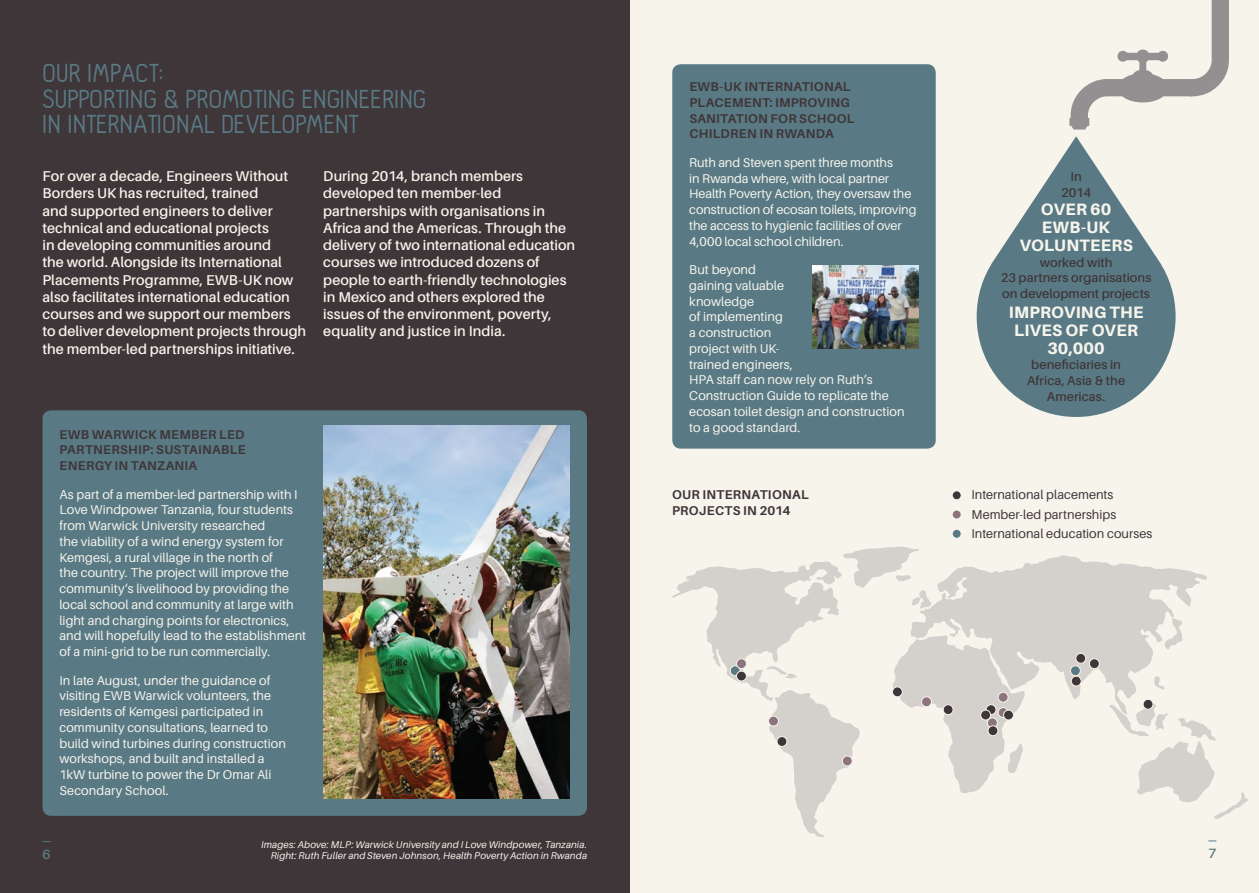
<style>
.page{position:relative;width:1259px;height:893px;background:#fff}
.page>*{position:absolute;margin:0;border:0;box-sizing:border-box;transform-origin:0 0}
.Heading{font:27px/25.5px "Hallo Sans";color:#597a85}
.Body_Copy{font:800 16.5px/18px "Aileron";letter-spacing:.015em;color:#f7f4ec;text-align:center}
.Body_Copy-2{font:600 14.25px/17.2px "Aileron";color:#f7f4ec}
.Heading-2{font:600 13.5px "Aileron";color:#597a85}
.Body_Copy-3{font:12.75px/15.8px "Aileron";color:#f7f4ec}
.Body_Copy-4{font:700 12.75px/15.8px "Aileron";letter-spacing:.025em;color:#3f3639}
.Body_Copy-5{font:600 12.75px/15.8px "Aileron";letter-spacing:.005em;color:#3f3639;text-align:center}
.Body_Copy-6{font:12.75px "Aileron";color:#3f3639}
.Body_Copy-7{font:italic 9.75px/11.2px "Aileron";letter-spacing:.015em;color:#f7f4ec;text-align:right}
</style>
<div class="page">
<div style="left:629px;top:0;width:630px;height:893px;background:#f7f4ec"></div>
<svg style="left:1024px;top:555px;width:183px;height:159px;background:#e2dfd9"></svg>
<svg style="left:1163px;top:618px;width:19px;height:32px"></svg>
<svg style="left:1109px;top:701px;width:139px;height:118px;background:#eeebe3"></svg>
<svg style="left:1154px;top:676px;width:10px;height:14px"></svg>
<svg style="left:672px;top:547px;width:352px;height:290px;background:#eae7e0"></svg>
<div style="left:1070px;top:666px;width:10px;height:10px;background:#597a85;border-radius:50%"></div>
<div style="left:1070px;top:665px;width:10px;height:11px;border:1px solid #f7f4ec;border-radius:50%"></div>
<div style="left:730px;top:666px;width:10px;height:10px;background:#597a85;border-radius:50%"></div>
<div style="left:730px;top:665px;width:10px;height:11px;border:1px solid #f7f4ec;border-radius:50%"></div>
<div style="left:842px;top:756px;width:10px;height:10px;background:#8c747e;border-radius:50%"></div>
<div style="left:842px;top:756px;width:10px;height:10px;border:1px solid #f7f4ec;border-radius:50%"></div>
<div style="left:998px;top:692px;width:10px;height:10px;background:#8c747e;border-radius:50%"></div>
<div style="left:997px;top:692px;width:11px;height:11px;border:1px solid #f7f4ec;border-radius:50%"></div>
<svg style="left:998px;top:707px;width:10px;height:10px"></svg>
<div style="left:997px;top:707px;width:11px;height:11px;border:1px solid #f7f4ec;border-radius:50%"></div>
<div style="left:987px;top:718px;width:10px;height:10px;background:#8c747e;border-radius:50%"></div>
<div style="left:987px;top:717px;width:10px;height:11px;border:1px solid #f7f4ec;border-radius:50%"></div>
<div style="left:921px;top:697px;width:10px;height:10px;background:#8c747e;border-radius:50%"></div>
<div style="left:921px;top:696px;width:11px;height:11px;border:1px solid #f7f4ec;border-radius:50%"></div>
<div style="left:768px;top:716px;width:10px;height:10px;background:#8c747e;border-radius:50%"></div>
<div style="left:768px;top:716px;width:11px;height:10px;border:1px solid #f7f4ec;border-radius:50%"></div>
<div style="left:736px;top:659px;width:10px;height:10px;background:#8c747e;border-radius:50%"></div>
<div style="left:736px;top:658px;width:11px;height:11px;border:1px solid #f7f4ec;border-radius:50%"></div>
<svg style="left:986px;top:705px;width:10px;height:10px"></svg>
<div style="left:985px;top:704px;width:11px;height:11px;border:1px solid #f7f4ec;border-radius:50%"></div>
<div style="left:980px;top:710px;width:10px;height:10px;background:#3f3639;border-radius:50%"></div>
<div style="left:980px;top:710px;width:11px;height:10px;border:1px solid #f7f4ec;border-radius:50%"></div>
<div style="left:1089px;top:659px;width:10px;height:10px;background:#3f3639;border-radius:50%"></div>
<div style="left:1089px;top:658px;width:10px;height:11px;border:1px solid #f7f4ec;border-radius:50%"></div>
<div style="left:777px;top:736px;width:10px;height:10px;background:#3f3639;border-radius:50%"></div>
<div style="left:776px;top:736px;width:11px;height:11px;border:1px solid #f7f4ec;border-radius:50%"></div>
<div style="left:988px;top:726px;width:10px;height:10px;background:#3f3639;border-radius:50%"></div>
<div style="left:987px;top:725px;width:11px;height:11px;border:1px solid #f7f4ec;border-radius:50%"></div>
<div style="left:1143px;top:699px;width:10px;height:10px;background:#3f3639;border-radius:50%"></div>
<div style="left:1142px;top:699px;width:11px;height:11px;border:1px solid #f7f4ec;border-radius:50%"></div>
<div style="left:736px;top:671px;width:10px;height:10px;background:#3f3639;border-radius:50%"></div>
<div style="left:736px;top:671px;width:11px;height:10px;border:1px solid #f7f4ec;border-radius:50%"></div>
<div style="left:1003px;top:710px;width:10px;height:10px;background:#3f3639;border-radius:50%"></div>
<div style="left:1003px;top:710px;width:11px;height:10px;border:1px solid #f7f4ec;border-radius:50%"></div>
<div style="left:943px;top:705px;width:10px;height:10px;background:#3f3639;border-radius:50%"></div>
<div style="left:942px;top:704px;width:11px;height:11px;border:1px solid #f7f4ec;border-radius:50%"></div>
<div style="left:892px;top:687px;width:10px;height:10px;background:#3f3639;border-radius:50%"></div>
<div style="left:892px;top:686px;width:10px;height:11px;border:1px solid #f7f4ec;border-radius:50%"></div>
<div style="left:1071px;top:676px;width:10px;height:10px;background:#3f3639;border-radius:50%"></div>
<div style="left:1071px;top:676px;width:10px;height:10px;border:1px solid #f7f4ec;border-radius:50%"></div>
<div style="left:1075px;top:653px;width:10px;height:10px;background:#3f3639;border-radius:50%"></div>
<div style="left:1075px;top:653px;width:11px;height:11px;border:1px solid #f7f4ec;border-radius:50%"></div>
<div style="left:672px;top:64px;width:263px;height:385px;background:#597a85;border-radius:9px"></div>
<div style="left:0;top:0;width:629px;height:893px;background:#3f3639"></div>
<div style="left:43px;top:410px;width:544px;height:406px;background:#597a85;border-radius:9px"></div>
<svg style="left:976px;top:136px;width:199px;height:281px;background:#8fa4a8"></svg>
<svg style="left:1069px;top:0;width:160px;height:130px;background:#dedbd6"></svg>
<img style="left:323px;top:426px;width:247px;height:373px">
<img style="left:812px;top:265px;width:106px;height:84px">
<div style="left:952px;top:491px;width:8px;height:8px;background:#3f3639;border-radius:50%"></div>
<div style="left:952px;top:511px;width:8px;height:7px;background:#8c747e;border-radius:50%"></div>
<div style="left:952px;top:530px;width:8px;height:8px;background:#597a85;border-radius:50%"></div>
<p class="Heading" style="left:43px;top:62px;width:385px">OUR IMPACT:<br>SUPPORTING &amp; PROMOTING ENGINEERING<br>IN INTERNATIONAL DEVELOPMENT</p>
<p class="Body_Copy-2" style="left:43px;top:168px;width:265px">For over a decade, Engineers Without Borders UK has recruited, trained<br>and supported engineers to deliver technical and educational projects<br>in developing communities around<br>the world. Alongside its International Placements Programme, EWB-UK now also facilitates international education courses and we support our members to deliver development projects through the member-led partnerships initiative.</p>
<p class="Body_Copy-2" style="left:323px;top:168px;width:253px">During 2014, branch members developed ten member-led partnerships with organisations in Africa and the Americas. Through the delivery of two international education courses we introduced dozens of people to earth-friendly technologies in Mexico and others explored the issues of the environment, poverty, equality and justice in India.</p>
<p class="Body_Copy-4" style="left:60px;top:426px;width:187px;text-align:justify">EWB WARWICK MEMBER LED PARTNERSHIP: SUSTAINABLE ENERGY IN TANZANIA</p>
<p class="Body_Copy-3" style="left:60px;top:486px;width:248px">As part of a member-led partnership with I Love Windpower Tanzania, four students from Warwick University researched<br>the viability of a wind energy system for Kemgesi, a rural village in the north of<br>the country. The project will improve the community’s livelihood by providing the local school and community at large with light and charging points for electronics, and will hopefully lead to the establishment of a mini-grid to be run commercially.</p>
<p class="Body_Copy-3" style="left:60px;top:672px;width:228px">In late August, under the guidance of visiting EWB Warwick volunteers, the residents of Kemgesi participated in community consultations, learned to build wind turbines during construction workshops, and built and installed a 1kW turbine to power the Dr Omar Ali Secondary School.</p>
<p class="Body_Copy-4" style="left:689px;top:79px;width:167px">EWB-UK INTERNATIONAL<br>PLACEMENT: IMPROVING<br>SANITATION FOR SCHOOL<br>CHILDREN IN RWANDA</p>
<p class="Body_Copy-3" style="left:689px;top:155px;width:229px">Ruth and Steven spent three months<br>in Rwanda where, with local partner Health Poverty Action, they oversaw the construction of ecosan toilets, improving the access to hygienic facilities of over 4,000 local school children.</p>
<p class="Body_Copy-3" style="left:689px;top:262px;width:217px">But beyond<br>gaining valuable<br>knowledge<br>of implementing<br>a construction<br>project with UK-<br>trained engineers,<br>HPA staff can now rely on Ruth’s<br>Construction Guide to replicate the ecosan toilet design and construction to a good standard.</p>
<p class="Body_Copy-5" style="left:1061px;top:169px;width:31px">In<br>2014</p>
<p class="Body_Copy" style="left:1019px;top:200px;width:115px">OVER 60<br>EWB-UK<br>VOLUNTEERS</p>
<p class="Body_Copy-5" style="left:1000px;top:255px;width:152px">worked with<br>23 partners organisations on development projects</p>
<p class="Body_Copy" style="left:1009px;top:303px;width:136px">IMPROVING THE<br>LIVES OF OVER<br>30,000</p>
<p class="Body_Copy-5" style="left:1027px;top:357px;width:100px">beneficiaries in<br>Africa, Asia &amp; the<br>Americas.</p>
<p class="Body_Copy-4" style="left:672px;top:487px;width:138px">OUR INTERNATIONAL<br>PROJECTS IN 2014</p>
<p class="Body_Copy-6" style="left:971px;top:488px;width:143px">International placements</p>
<p class="Body_Copy-6" style="left:971px;top:507px;width:146px">Member-led partnerships</p>
<p class="Body_Copy-6" style="left:971px;top:526px;width:182px">International education courses</p>
<p class="Body_Copy-7" style="left:261px;top:839px;width:327px">Images: Above: MLP: Warwick University and I Love Windpower, Tanzania.<br>Right: Ruth Fuller and Steven Johnson, Health Poverty Action in Rwanda</p>
<p class="Heading-2" style="left:43px;top:847px;width:10px">6</p>
<p class="Heading-2" style="left:1208px;top:846px;width:10px">7</p>
</div>
